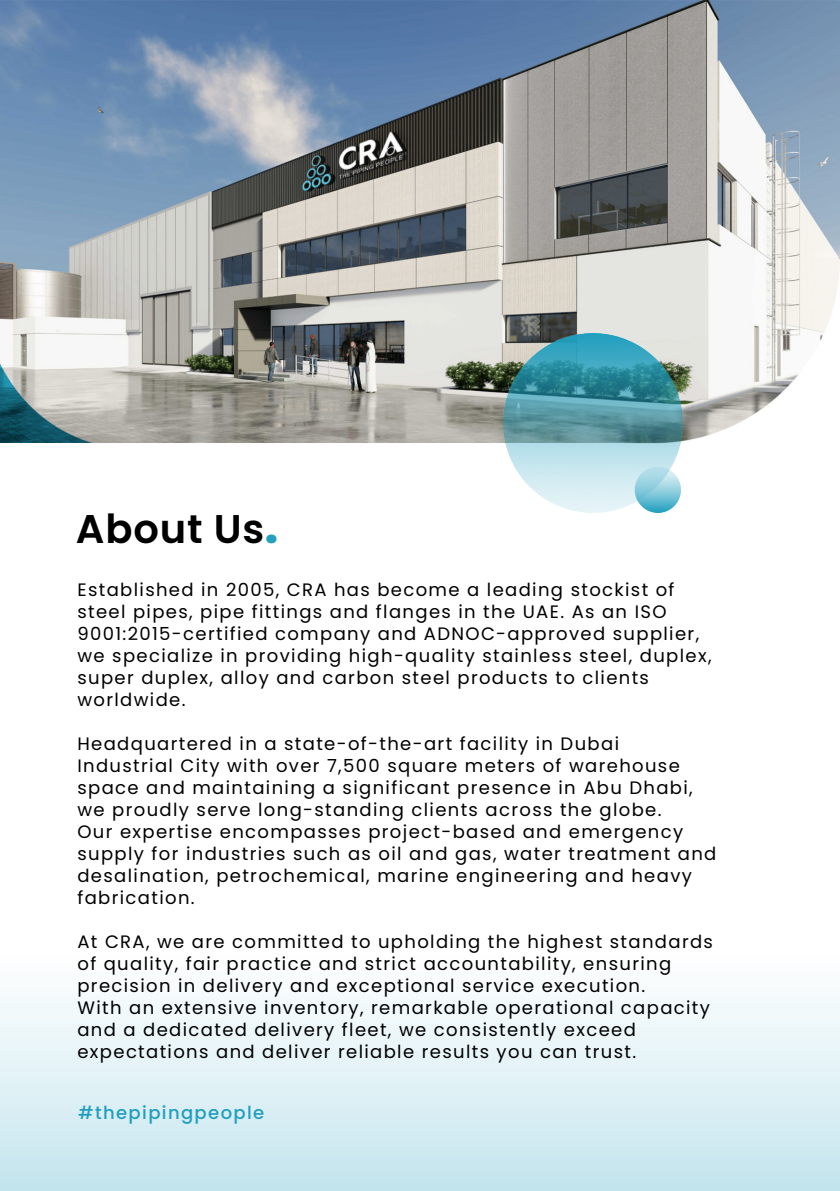
<style>
.page{position:relative;width:840px;height:1191px;background:#fff}
.page>*{position:absolute;margin:0;border:0;box-sizing:border-box;transform-origin:0 0}
.t1{font:600 40px "Poppins";letter-spacing:.02em;color:#000}
.t2{font:18px/22px "Poppins";letter-spacing:.075em;color:#000}
.t3{font:500 18px "Poppins";letter-spacing:.075em;color:#219fbf}
.s1{font-weight:900;color:#24a0bf}
</style>
<div class="page">
<div style="left:0;top:952px;width:839px;height:239px;background:linear-gradient(to bottom,#fff,#c4e5ee)"></div>
<img style="left:0;top:0;width:839px;height:443px">
<img style="left:503px;top:334px;width:179px;height:179px">
<h1 class="t1" style="left:76px;top:505px;width:203px">About Us<span class="s1">.</span></h1>
<p class="t2" style="left:77px;top:578px;width:635px">Established in 2005, CRA has become a leading stockist of steel pipes, pipe fittings and flanges in the UAE. As an ISO 9001:2015-certified company and ADNOC-approved supplier, we specialize in providing high-quality stainless steel, duplex, super duplex, alloy and carbon steel products to clients worldwide.</p>
<p class="t2" style="left:77px;top:732px;width:640px">Headquartered in a state-of-the-art facility in Dubai Industrial City with over 7,500 square meters of warehouse space and maintaining a significant presence in Abu Dhabi, we proudly serve long-standing clients across the globe.<br>Our expertise encompasses project-based and emergency supply for industries such as oil and gas, water treatment and desalination, petrochemical, marine engineering and heavy fabrication.</p>
<p class="t2" style="left:77px;top:930px;width:636px">At CRA, we are committed to upholding the highest standards of quality, fair practice and strict accountability, ensuring precision in delivery and exceptional service execution.<br>With an extensive inventory, remarkable operational capacity and a dedicated delivery fleet, we consistently exceed expectations and deliver reliable results you can trust.</p>
<p class="t3" style="left:78px;top:1102px;width:188px">#thepipingpeople</p>
</div>
